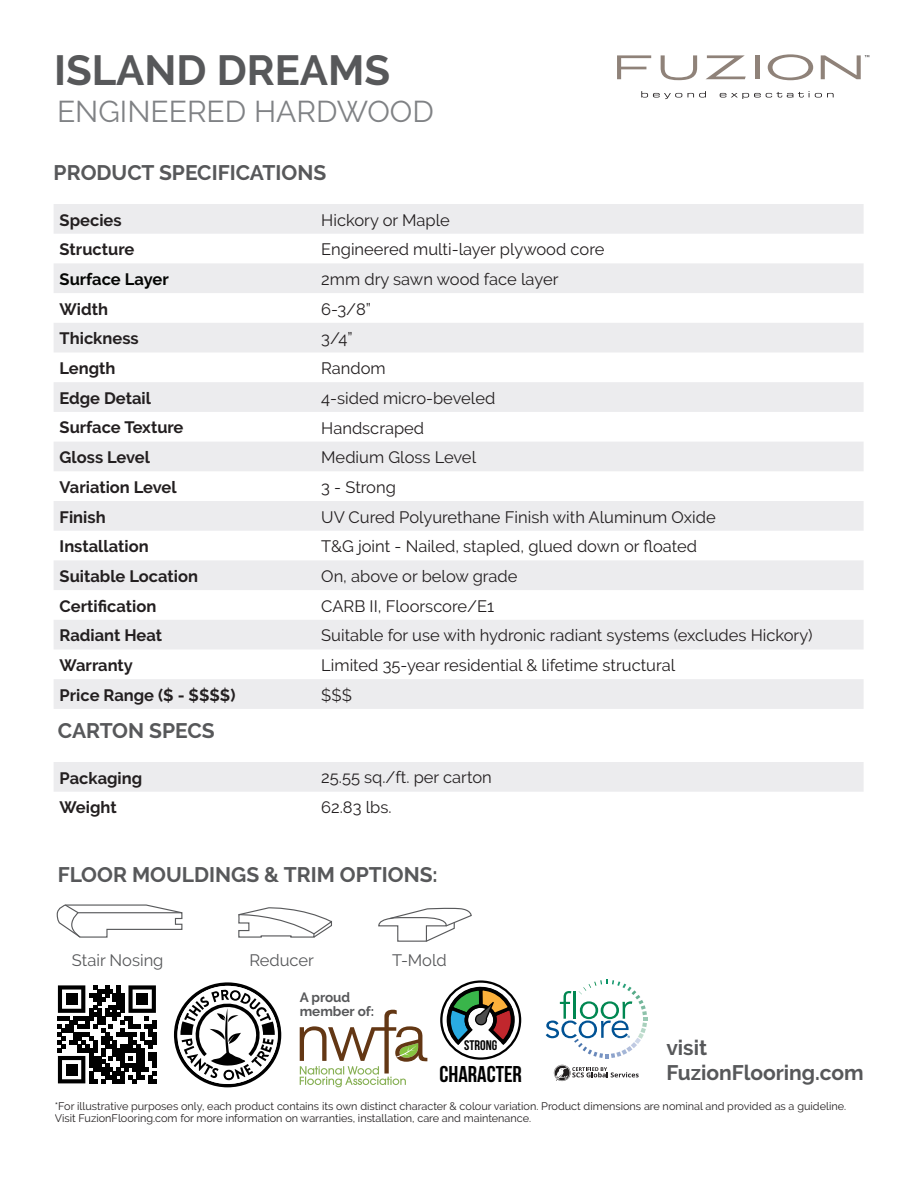
<style>
.page{position:relative;width:918px;height:1188px;background:#fff}
.page>*{position:absolute;margin:0;border:0;box-sizing:border-box;transform-origin:0 0}
.t1{font:700 42px "Raleway";color:#57585a}
.t2{font:30px "Raleway";color:#808285}
.t3{font:700 22.8px "Bebas Neue";color:#000}
.t4{font:700 21px/25.2px "Raleway";color:#57585a}
.Paragraph_Style_1{font:16.5px/29.7px "Raleway";color:#231f20}
.t5{font:700 16.5px/29.7px "Raleway";color:#231f20}
.t6{font:16.5px "Raleway";color:#57585a}
.t7{font:700 16.5px "Raleway";color:#040503}
.t8{font:700 13.8px "Bebas Neue";color:#000}
.t9{font:700 13.5px/13.5px "Raleway";color:#57585a}
.t10{font:10.8px/12px "Raleway";color:#231f20}
</style>
<div class="page">
<svg style="left:617px;top:55px;width:34px;height:24px"></svg>
<svg style="left:661px;top:55px;width:36px;height:25px"></svg>
<svg style="left:706px;top:55px;width:40px;height:24px"></svg>
<hr style="left:755px;top:55px;width:4px;height:24px;background:#8f8279">
<svg style="left:768px;top:54px;width:45px;height:26px"></svg>
<svg style="left:821px;top:55px;width:48px;height:24px"></svg>
<svg style="left:641px;top:91px;width:41px;height:8px"></svg>
<svg style="left:688px;top:91px;width:18px;height:7px"></svg>
<svg style="left:720px;top:91px;width:114px;height:8px"></svg>
<svg style="left:56px;top:904px;width:127px;height:34px"></svg>
<svg style="left:238px;top:907px;width:94px;height:31px"></svg>
<svg style="left:378px;top:907px;width:94px;height:35px"></svg>
<svg style="left:54px;top:204px;width:810px;height:505px;fill:#ececee"></svg>
<div style="left:54px;top:762px;width:810px;height:30px;background:#ececee"></div>
<svg style="left:546px;top:980px;width:101px;height:78px"></svg>
<svg style="left:554px;top:1065px;width:85px;height:16px"></svg>
<svg style="left:440px;top:980px;width:81px;height:80px"></svg>
<svg style="left:174px;top:982px;width:108px;height:105px"></svg>
<svg style="left:300px;top:1010px;width:127px;height:77px"></svg>
<svg style="left:58px;top:985px;width:98px;height:99px"></svg>
<div style="left:66px;top:993px;width:12px;height:12px;background:#000"></div>
<div style="left:136px;top:993px;width:12px;height:12px;background:#000"></div>
<div style="left:66px;top:1064px;width:12px;height:12px;background:#000"></div>
<p class="t1" style="left:54px;top:46px;width:338px">ISLAND DREAMS</p>
<h2 class="t2" style="left:57px;top:94px;width:378px">ENGINEERED HARDWOOD</h2>
<p class="t4" style="left:54px;top:160px;width:274px">PRODUCT SPECIFICATIONS</p>
<p class="t5" style="left:60px;top:205px;width:76px">Species<br>Structure</p>
<p class="t7" style="left:60px;top:270px;width:111px">Surface Layer</p>
<p class="t5" style="left:60px;top:294px;width:177px">Width<br>Thickness<br>Length<br>Edge Detail<br>Surface Texture<br>Gloss Level<br>Variation Level<br>Finish<br>Installation<br>Suitable Location<br>Certification<br>Radiant Heat<br>Warranty<br>Price Range ($ - $$$$)</p>
<p class="t4" style="left:58px;top:718px;width:158px">CARTON SPECS</p>
<p class="t5" style="left:60px;top:763px;width:84px">Packaging<br>Weight</p>
<p class="Paragraph_Style_1" style="left:321px;top:205px;width:130px">Hickory or Maple</p>
<p class="Paragraph_Style_1" style="left:321px;top:235px;width:285px">Engineered multi-layer plywood core</p>
<p class="Paragraph_Style_1" style="left:321px;top:264px;width:239px">2mm dry sawn wood face layer</p>
<p class="Paragraph_Style_1" style="left:321px;top:294px;width:51px">6-3/8”</p>
<p class="Paragraph_Style_1" style="left:321px;top:324px;width:33px">3/4”</p>
<p class="Paragraph_Style_1" style="left:321px;top:353px;width:66px">Random</p>
<p class="Paragraph_Style_1" style="left:321px;top:383px;width:176px">4-sided micro-beveled</p>
<p class="Paragraph_Style_1" style="left:321px;top:413px;width:104px">Handscraped</p>
<p class="Paragraph_Style_1" style="left:321px;top:443px;width:156px">Medium Gloss Level</p>
<p class="Paragraph_Style_1" style="left:321px;top:472px;width:76px">3 - Strong</p>
<p class="Paragraph_Style_1" style="left:321px;top:502px;width:396px">UV Cured Polyurethane Finish with Aluminum Oxide</p>
<p class="Paragraph_Style_1" style="left:321px;top:532px;width:377px">T&amp;G joint - Nailed, stapled, glued down or floated</p>
<p class="Paragraph_Style_1" style="left:321px;top:561px;width:198px">On, above or below grade</p>
<p class="Paragraph_Style_1" style="left:321px;top:591px;width:174px">CARB II, Floorscore/E1</p>
<p class="Paragraph_Style_1" style="left:321px;top:621px;width:493px">Suitable for use with hydronic radiant systems (excludes Hickory)<br>Limited 35-year residential &amp; lifetime structural</p>
<p class="Paragraph_Style_1" style="left:321px;top:680px;width:32px">$$$</p>
<p class="Paragraph_Style_1" style="left:321px;top:762px;width:172px">25.55 sq./ft. per carton</p>
<p class="Paragraph_Style_1" style="left:321px;top:792px;width:72px">62.83 lbs.</p>
<p class="t4" style="left:58px;top:862px;width:381px">FLOOR MOULDINGS &amp; TRIM OPTIONS:</p>
<p class="t6" style="left:72px;top:951px;width:93px">Stair Nosing</p>
<p class="t6" style="left:249px;top:951px;width:66px">Reducer</p>
<p class="t6" style="left:392px;top:951px;width:56px">T-Mold</p>
<p class="t9" style="left:300px;top:991px;width:76px">A proud member of:</p>
<p class="t8" style="left:464px;top:1038px;width:35px">STRONG</p>
<p class="t4" style="left:666px;top:1035px;width:199px">visit<br>FuzionFlooring.com</p>
<h3 class="t3" style="left:440px;top:1061px;width:84px">CHARACTER</h3>
<p class="t10" style="left:55px;top:1100px;width:793px">*For illustrative purposes only, each product contains its own distinct character &amp; colour variation. Product dimensions are nominal and provided as a guideline.<br>Visit FuzionFlooring.com for more information on warranties, installation, care and maintenance.</p>
<p class="t10" style="left:59px;top:1100px;width:485px">*For illustrative purposes only. Each product contains its own distinct character &amp; colour variation.<br>Speak to your retailer or Fuzion representative to ensure product satisfaction before purchase.</p>
</div>
